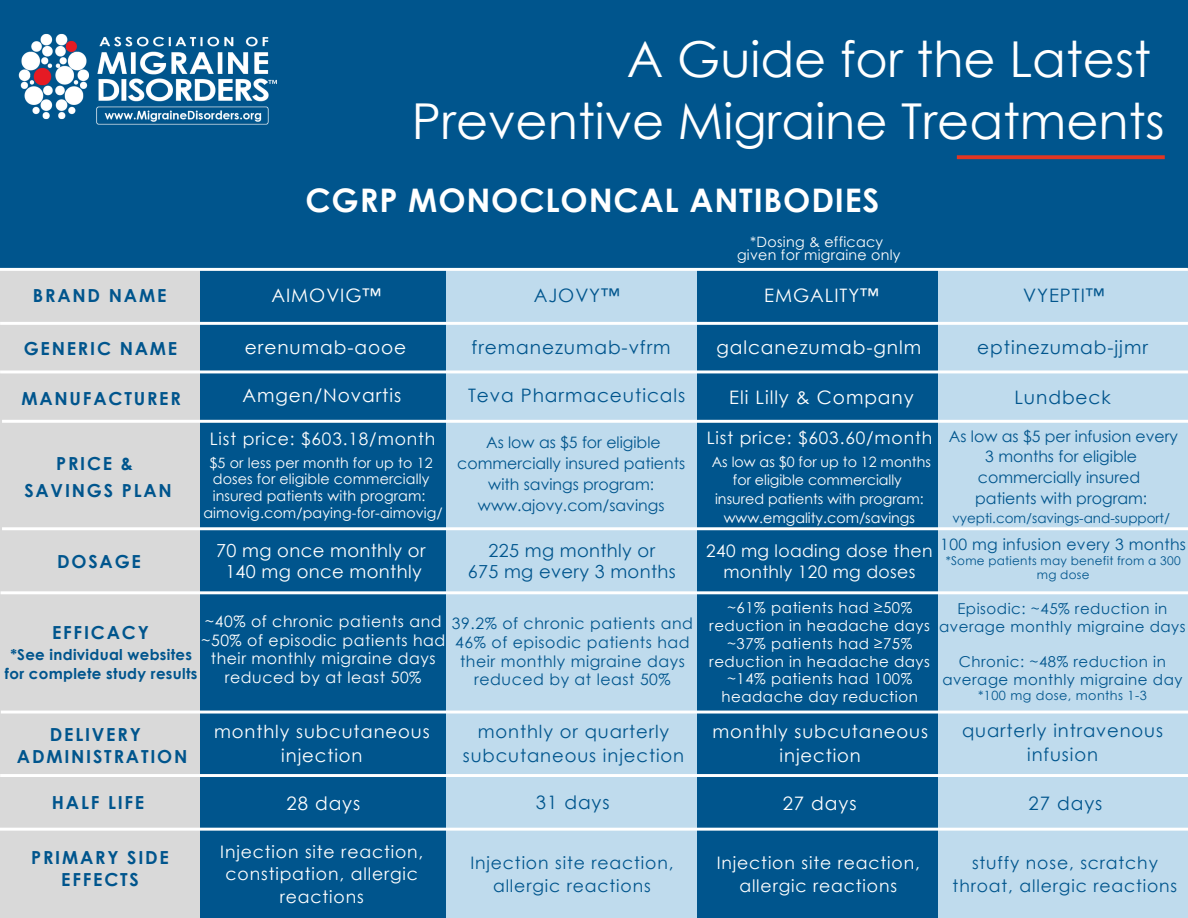
<style>
.page{position:relative;width:1188px;height:918px;background:#00558d}
.page>*{position:absolute;margin:0;border:0;box-sizing:border-box;transform-origin:0 0}
.t1{font:49.5px/61.5px "Century Gothic";color:#fff;text-align:right}
.t2{font:700 32.55px "Century Gothic";letter-spacing:.025em;color:#fff}
.t3{font:18.6px "Century Gothic";letter-spacing:.05em;color:#fff}
.t4{font:18.6px "Century Gothic";letter-spacing:.05em;color:#00558d}
.t5{font:700 18px/22.6px "Century Gothic";letter-spacing:.1em;color:#00558d;text-align:center}
.t6{font:18px/23.5px "Century Gothic";letter-spacing:.05em;color:#00558d;text-align:center}
.t7{font:18px/23.5px "Century Gothic";letter-spacing:.05em;color:#fff;text-align:center}
.t8{font:18px/20.7px "Century Gothic";letter-spacing:.02em;color:#fff;text-align:center}
.t9{font:18px/20.7px "Century Gothic";letter-spacing:.02em;color:#00558d;text-align:center}
.t10{font:17.25px/22.6px "Century Gothic";letter-spacing:.05em;color:#fff;text-align:center}
.t11{font:17.25px/22.6px "Century Gothic";letter-spacing:.05em;color:#00558d;text-align:center}
.t12{font:17.25px/20.7px "Century Gothic";letter-spacing:.02em;color:#fff;text-align:center}
.t13{font:15.75px/20.9px "Century Gothic";color:#00558d;text-align:center}
.t14{font:15.75px/18.8px "Century Gothic";letter-spacing:.035em;color:#00558d;text-align:center}
.t15{font:15.75px/18.8px "Century Gothic";letter-spacing:.035em;color:#fff;text-align:center}
.t16{font:15.75px "Century Gothic";letter-spacing:.02em;color:#00558d}
.t17{font:15px/17.7px "Century Gothic";letter-spacing:.035em;color:#fff;text-align:center}
.t18{font:15px/17.7px "Century Gothic";letter-spacing:.035em;color:#00558d;text-align:center}
.t19{font:700 15px/19.6px "Century Gothic";letter-spacing:.02em;color:#00558d;text-align:center}
.t20{font:14.25px/16.8px "Century Gothic";letter-spacing:.01em;color:#fff;text-align:center}
.t21{font:13.5px "Century Gothic";color:#00558d}
.t22{font:12.75px "Century Gothic";letter-spacing:.035em;color:#00558d}
.t23{font:12px/13.8px "Century Gothic";letter-spacing:.02em;color:#00558d;text-align:center}
</style>
<div class="page">
<img style="left:18px;top:33px;width:259px;height:92px">
<svg style="left:957px;top:155px;width:208px;height:4px"></svg>
<div style="left:6px;top:269px;width:1182px;height:649px;background:#bfdbed"></div>
<div style="left:199px;top:269px;width:247px;height:649px;background:#00558d"></div>
<div style="left:0;top:269px;width:200px;height:649px;background:#d9d9d9"></div>
<div style="left:697px;top:269px;width:241px;height:649px;background:#00558d"></div>
<svg style="left:0;top:370px;width:1188px;height:3px;background:#e8f0f5"></svg>
<svg style="left:0;top:322px;width:1188px;height:3px;background:#f7fafb"></svg>
<svg style="left:2px;top:420px;width:1186px;height:3px;background:#f4f8fa"></svg>
<svg style="left:2px;top:527px;width:1186px;height:3px;background:#f2f6f9"></svg>
<svg style="left:0;top:591px;width:1188px;height:3px;background:#eff4f7"></svg>
<svg style="left:1px;top:711px;width:1187px;height:3px;background:#e8f0f5"></svg>
<svg style="left:0;top:774px;width:1188px;height:3px;background:#fcfdfe"></svg>
<svg style="left:0;top:828px;width:1188px;height:3px;background:#eef3f7"></svg>
<svg style="left:0;top:268px;width:1188px;height:3px;background:#f9fbfc"></svg>
<h1 class="t1" style="left:412px;top:27px;width:754px">A Guide for the Latest<br>Preventive Migraine Treatments</h1>
<h2 class="t2" style="left:306px;top:180px;width:575px">CGRP MONOCLONCAL ANTIBODIES</h2>
<p class="t5" style="left:33px;top:283px;width:135px">BRAND NAME</p>
<p class="t5" style="left:24px;top:337px;width:155px">GENERIC NAME</p>
<p class="t5" style="left:21px;top:387px;width:161px">MANUFACTURER</p>
<p class="t5" style="left:24px;top:450px;width:149px;line-height:26.5px">PRICE &amp;<br>SAVINGS PLAN</p>
<p class="t20" style="left:737px;top:234px;width:165px;line-height:13.8px">*Dosing &amp; efficacy given for migraine only</p>
<h3 class="t3" style="left:272px;top:283px;width:111px">AIMOVIG™</h3>
<h3 class="t4" style="left:534px;top:283px;width:88px">AJOVY™</h3>
<h3 class="t3" style="left:245px;top:335px;width:163px">erenumab-aooe</h3>
<h3 class="t3" style="left:764px;top:283px;width:116px">EMGALITY™</h3>
<h3 class="t4" style="left:1023px;top:283px;width:83px">VYEPTI™</h3>
<h3 class="t4" style="left:472px;top:335px;width:200px">fremanezumab-vfrm</h3>
<h3 class="t3" style="left:716px;top:335px;width:206px">galcanezumab-gnlm</h3>
<h3 class="t4" style="left:977px;top:335px;width:172px">eptinezumab-jjmr</h3>
<h3 class="t3" style="left:242px;top:384px;width:160px">Amgen/Novartis</h3>
<h3 class="t4" style="left:468px;top:384px;width:219px">Teva Pharmaceuticals</h3>
<h3 class="t3" style="left:729px;top:385px;width:186px">Eli Lilly &amp; Company</h3>
<h3 class="t4" style="left:1014px;top:385px;width:98px">Lundbeck</h3>
<p class="t10" style="left:210px;top:427px;width:227px">List price: $603.18/month</p>
<p class="t20" style="left:203px;top:454px;width:241px">$5 or less per month for up to 12 doses for eligible commercially insured patients with program: aimovig.com/paying-for-aimovig/</p>
<p class="t13" style="left:949px;top:425px;width:231px">As low as $5 per infusion every<br>3 months for eligible commercially insured<br>patients with program:</p>
<p class="t21" style="left:952px;top:509px;width:219px">vyepti.com/savings-and-support/</p>
<p class="t10" style="left:707px;top:426px;width:227px">List price: $603.60/month</p>
<p class="t20" style="left:712px;top:452px;width:221px;line-height:18.6px">As low as $0 for up to 12 months for eligible commercially insured patients with program: www.emgality.com/savings</p>
<p class="t13" style="left:457px;top:432px;width:229px">As low as $5 for eligible commercially insured patients with savings program: www.ajovy.com/savings</p>
<p class="t5" style="left:57px;top:550px;width:85px">DOSAGE</p>
<p class="t8" style="left:216px;top:540px;width:211px">70 mg once monthly or<br>140 mg once monthly</p>
<p class="t9" style="left:468px;top:540px;width:210px">225 mg monthly or<br>675 mg every 3 months</p>
<p class="t15" style="left:201px;top:611px;width:246px">~40% of chronic patients and ~50% of episodic patients had their monthly migraine days reduced by at least 50%</p>
<p class="t5" style="left:52px;top:621px;width:98px">EFFICACY</p>
<p class="t19" style="left:5px;top:644px;width:194px">*See individual websites for complete study results</p>
<p class="t14" style="left:452px;top:614px;width:243px">39.2% of chronic patients and<br>46% of episodic patients had their monthly migraine days reduced by at least 50%</p>
<p class="t5" style="left:17px;top:722px;width:172px;text-align:left;text-indent:33px">DELIVERY<br>ADMINISTRATION</p>
<p class="t7" style="left:214px;top:719px;width:217px">monthly subcutaneous injection</p>
<p class="t6" style="left:463px;top:719px;width:223px">monthly or quarterly subcutaneous injection</p>
<p class="t12" style="left:706px;top:540px;width:228px">240 mg loading dose then monthly 120 mg doses</p>
<p class="t17" style="left:709px;top:599px;width:222px">~61% patients had ≥50% reduction in headache days ~37% patients had ≥75% reduction in headache days ~14% patients had 100% headache day reduction</p>
<p class="t7" style="left:712px;top:719px;width:217px">monthly subcutaneous injection</p>
<p class="t16" style="left:940px;top:535px;width:247px">100 mg infusion every 3 months</p>
<p class="t23" style="left:946px;top:553px;width:236px">*Some patients may benefit from a 300 mg dose</p>
<p class="t18" style="left:939px;top:599px;width:248px">Episodic: ~45% reduction in average monthly migraine days</p>
<p class="t18" style="left:942px;top:653px;width:242px">Chronic: ~48% reduction in average monthly migraine day</p>
<p class="t22" style="left:978px;top:687px;width:170px">*100 mg dose, months 1-3</p>
<p class="t6" style="left:962px;top:719px;width:203px">quarterly intravenous infusion</p>
<p class="t5" style="left:52px;top:790px;width:94px">HALF LIFE</p>
<p class="t5" style="left:31px;top:845px;width:139px">PRIMARY SIDE<br>EFFECTS</p>
<h3 class="t3" style="left:287px;top:791px;width:75px">28 days</h3>
<p class="t10" style="left:220px;top:840px;width:205px">Injection site reaction, constipation, allergic reactions</p>
<h3 class="t4" style="left:536px;top:790px;width:75px">31 days</h3>
<h3 class="t4" style="left:1029px;top:791px;width:75px">27 days</h3>
<h3 class="t3" style="left:783px;top:791px;width:75px">27 days</h3>
<p class="t11" style="left:470px;top:851px;width:205px">Injection site reaction, allergic reactions</p>
<p class="t10" style="left:717px;top:851px;width:205px">Injection site reaction, allergic reactions</p>
<p class="t11" style="left:953px;top:851px;width:226px">stuffy nose, scratchy throat, allergic reactions</p>
</div>
